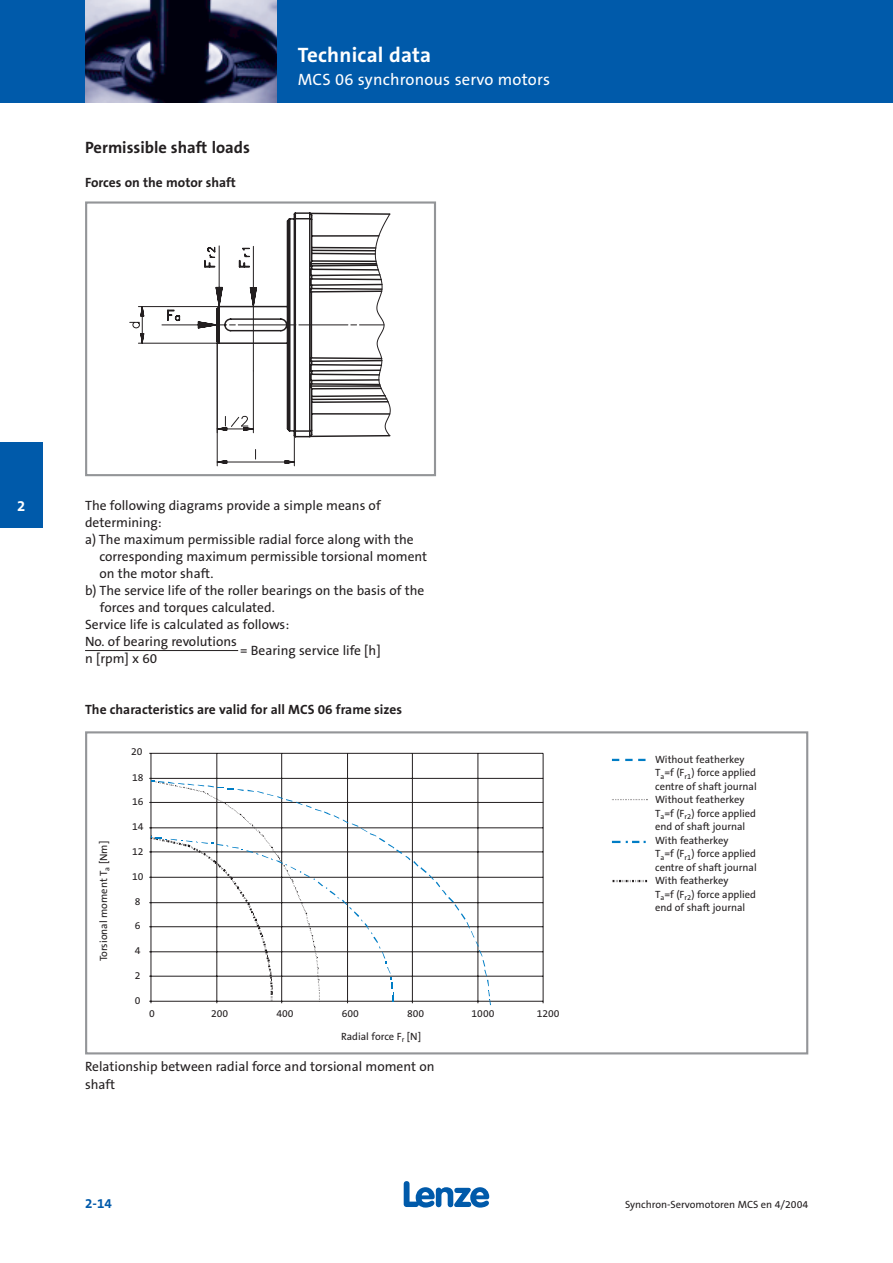
<style>
.page{position:relative;width:893px;height:1263px;background:#fff}
.page>*{position:absolute;margin:0;border:0;box-sizing:border-box;transform-origin:0 0}
.t1{font:700 21px "The Sans B7";letter-spacing:.01em;color:#fff}
.t2{font:16.5px "The Sans B5 Plain";letter-spacing:.01em;color:#fff}
.t3{font:700 16.5px "The Sans B7";color:#231f20}
.t4{font:700 15px "The Sans B7";color:#fff}
.t5{font:13.5px/17px "The Sans B5 Plain";color:#231f20}
.t6{font:700 13.5px "The Sans B7";color:#231f20}
.t7{font:700 13.5px "The Sans B7";color:#005aaa}
.t8{font:10.5px/13.5px "The Sans B5 Plain";color:#231f20}
.t9{font:10.35px "The Sans B5 Plain";color:#231f20}
</style>
<div class="page">
<div style="left:0;top:0;width:892px;height:102px;background:#005aaa"></div>
<img style="left:85px;top:0;width:191px;height:102px">
<svg style="left:403px;top:1181px;width:86px;height:27px"></svg>
<div style="left:0;top:442px;width:43px;height:85px;background:#005aaa"></div>
<hr style="left:151px;top:976px;width:392px;height:1px;background:#231f20">
<hr style="left:151px;top:952px;width:392px;height:1px;background:#231f20">
<hr style="left:151px;top:926px;width:392px;height:1px;background:#231f20">
<hr style="left:151px;top:902px;width:392px;height:1px;background:#231f20">
<hr style="left:151px;top:877px;width:392px;height:1px;background:#231f20">
<hr style="left:151px;top:852px;width:392px;height:1px;background:#231f20">
<hr style="left:151px;top:828px;width:392px;height:1px;background:#231f20">
<hr style="left:151px;top:802px;width:392px;height:1px;background:#231f20">
<hr style="left:151px;top:778px;width:392px;height:1px;background:#231f20">
<hr style="left:151px;top:753px;width:392px;height:1px;background:#231f20">
<hr style="left:216px;top:753px;width:1px;height:248px;background:#231f20">
<hr style="left:281px;top:753px;width:1px;height:248px;background:#231f20">
<hr style="left:347px;top:753px;width:1px;height:248px;background:#231f20">
<hr style="left:412px;top:753px;width:1px;height:248px;background:#231f20">
<hr style="left:477px;top:753px;width:1px;height:248px;background:#231f20">
<hr style="left:543px;top:753px;width:1px;height:248px;background:#231f20">
<hr style="left:151px;top:753px;width:1px;height:248px;background:#231f20">
<hr style="left:151px;top:1001px;width:392px;height:1px;background:#231f20">
<svg style="left:149px;top:778px;width:342px;height:227px"></svg>
<div style="left:85px;top:731px;width:723px;height:323px;border:2px solid #939598"></div>
<svg style="left:612px;top:759px;width:7px;height:2px"></svg>
<svg style="left:625px;top:759px;width:7px;height:2px"></svg>
<svg style="left:638px;top:759px;width:7px;height:2px"></svg>
<svg style="left:612px;top:841px;width:33px;height:2px"></svg>
<svg style="left:612px;top:799px;width:35px;height:1px"></svg>
<svg style="left:612px;top:880px;width:35px;height:2px"></svg>
<svg style="left:129px;top:212px;width:261px;height:254px"></svg>
<div style="left:85px;top:201px;width:351px;height:275px;border:2px solid #939598"></div>
<hr style="left:85px;top:650px;width:153px;height:1px;background:#231f20">
<p class="t3" style="left:85px;top:141px;width:166px">Permissible shaft loads</p>
<p class="t6" style="left:85px;top:177px;width:152px">Forces on the motor shaft</p>
<h1 class="t1" style="left:298px;top:47px;width:135px">Technical data</h1>
<p class="t2" style="left:298px;top:73px;width:254px">MCS 06 synchronous servo motors</p>
<p class="t4" style="left:17px;top:500px;width:10px">2</p>
<p class="t5" style="left:85px;top:499px;width:297px">The following diagrams provide a simple means of</p>
<p class="t5" style="left:85px;top:516px;width:78px">determining:</p>
<p class="t5" style="left:85px;top:533px;width:330px">a) The maximum permissible radial force along with the</p>
<p class="t5" style="left:99px;top:550px;width:329px">corresponding maximum permissible torsional moment</p>
<p class="t5" style="left:99px;top:567px;width:116px">on the motor shaft.</p>
<p class="t5" style="left:85px;top:584px;width:341px">b) The service life of the roller bearings on the basis of the</p>
<p class="t5" style="left:100px;top:601px;width:176px">forces and torques calculated.</p>
<p class="t5" style="left:85px;top:618px;width:206px">Service life is calculated as follows:</p>
<p class="t5" style="left:85px;top:635px;width:153px">No. of bearing revolutions</p>
<p class="t5" style="left:240px;top:643px;width:142px">= Bearing service life [h]</p>
<p class="t5" style="left:85px;top:652px;width:74px">n [rpm] x 60</p>
<p class="t6" style="left:85px;top:705px;width:318px">The characteristics are valid for all MCS 06 frame sizes</p>
<p class="t9" style="left:131px;top:748px;width:13px">20</p>
<p class="t9" style="left:132px;top:773px;width:13px">18</p>
<p class="t9" style="left:132px;top:798px;width:13px">16</p>
<p class="t8" style="left:98px;top:961px;width:122px;rotate:-90deg">Torsional moment T<sub>a</sub> [Nm]</p>
<p class="t9" style="left:132px;top:823px;width:13px">14</p>
<p class="t9" style="left:132px;top:847px;width:13px">12</p>
<p class="t9" style="left:132px;top:872px;width:13px">10</p>
<p class="t9" style="left:135px;top:897px;width:7px">8</p>
<p class="t9" style="left:135px;top:922px;width:7px">6</p>
<p class="t9" style="left:135px;top:947px;width:7px">4</p>
<p class="t9" style="left:135px;top:971px;width:7px">2</p>
<p class="t9" style="left:135px;top:997px;width:7px">0</p>
<p class="t9" style="left:149px;top:1010px;width:7px">0</p>
<p class="t9" style="left:211px;top:1010px;width:19px">200</p>
<p class="t9" style="left:276px;top:1010px;width:19px">400</p>
<p class="t9" style="left:342px;top:1010px;width:19px">600</p>
<p class="t9" style="left:407px;top:1010px;width:19px">800</p>
<p class="t9" style="left:471px;top:1010px;width:24px">1000</p>
<p class="t9" style="left:536px;top:1010px;width:24px">1200</p>
<p class="t8" style="left:341px;top:1030px;width:82px">Radial force F<sub>r</sub> [N]</p>
<p class="t5" style="left:85px;top:1060px;width:351px">Relationship between radial force and torsional moment on shaft</p>
<p class="t8" style="left:655px;top:753px;width:103px">Without featherkey<br>T<sub>a</sub>=f (F<sub>r1</sub>) force applied centre of shaft journal<br>Without featherkey<br>T<sub>a</sub>=f (F<sub>r2</sub>) force applied end of shaft journal<br>With featherkey<br>T<sub>a</sub>=f (F<sub>r1</sub>) force applied centre of shaft journal<br>With featherkey<br>T<sub>a</sub>=f (F<sub>r2</sub>) force applied end of shaft journal</p>
<p class="t7" style="left:85px;top:1198px;width:28px">2-14</p>
<p class="t8" style="left:625px;top:1198px;width:185px">Synchron-Servomotoren MCS en 4/2004</p>
</div>
